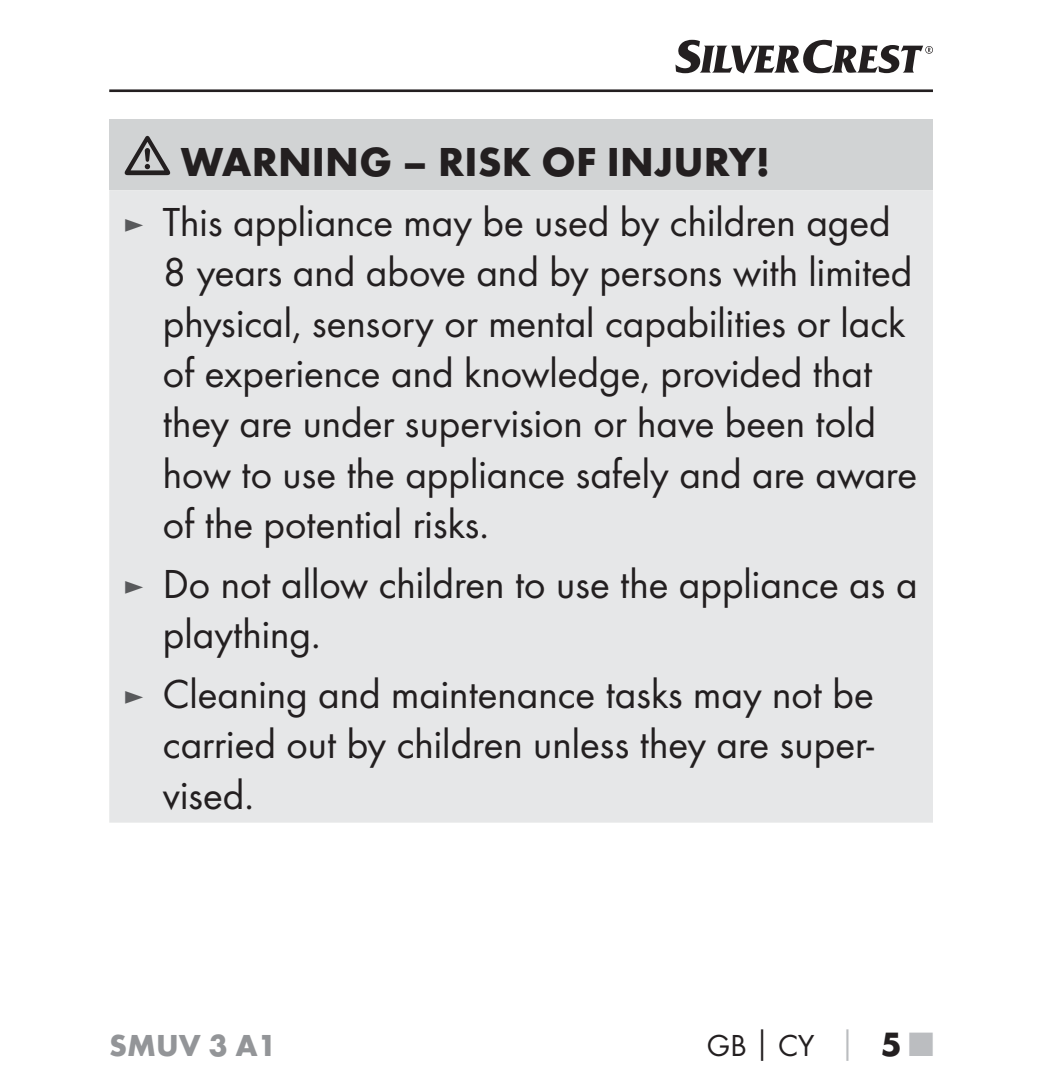
<style>
.page{position:relative;width:1041px;height:1092px;background:#fff}
.page>*{position:absolute;margin:0;border:0;box-sizing:border-box;transform-origin:0 0}
.t1{font:42px/50.4px "Futura Boo";color:#231f20}
.t2{font:700 42px "Futura";color:#231f20}
.t3{font:31.5px "Futura Boo";color:#231f20}
.t4{font:700 31.5px "Futura";color:#939598}
.s1{font-size:31.5px;color:#58595b}
.s2{font-family:"Futura";font-weight:700}
.s3{font-family:"Futura";font-weight:700;color:#bbbdc0}
.s4{font-family:"Futura";font-weight:700;font-size:35px}
.s5{font-family:"Futura";font-weight:700;font-size:35px;color:#bbbdc0}
</style>
<div class="page">
<hr style="left:109px;top:89px;width:824px;height:3px;background:#231f20">
<svg style="left:675px;top:40px;width:258px;height:33px"></svg>
<div style="left:109px;top:119px;width:824px;height:71px;background:#d1d3d4"></div>
<div style="left:109px;top:190px;width:824px;height:632px;background:#e6e7e8"></div>
<svg style="left:125px;top:136px;width:45px;height:39px"></svg>
<p class="t2" style="left:181px;top:145px;width:591px">WARNING – RISK OF INJURY!</p>
<p class="t1" style="left:163px;top:199px;width:755px;text-indent:-40px"><span class="s1">►</span> This appliance may be used by children aged 8 years and above and by persons with limited physical, sensory or mental capabilities or lack of experience and knowledge, provided that they are under supervision or have been told how to use the appliance safely and are aware of the potential risks.</p>
<p class="t1" style="left:163px;top:560px;width:756px;text-indent:-40px"><span class="s1">►</span> Do not allow children to use the appliance as a plaything.</p>
<p class="t1" style="left:163px;top:670px;width:713px;text-align:justify;text-indent:-40px"><span class="s1">►</span> Cleaning and maintenance tasks may not be carried out by children unless they are super&shy;vised.</p>
<p class="t4" style="left:109px;top:1033px;width:169px">SMUV 3 A1</p>
<p class="t3" style="left:707px;top:1031px;width:227px">GB<span class="s2">│</span>CY <span class="s3">│</span> <span class="s4">5</span> <span class="s5">■</span></p>
</div>
